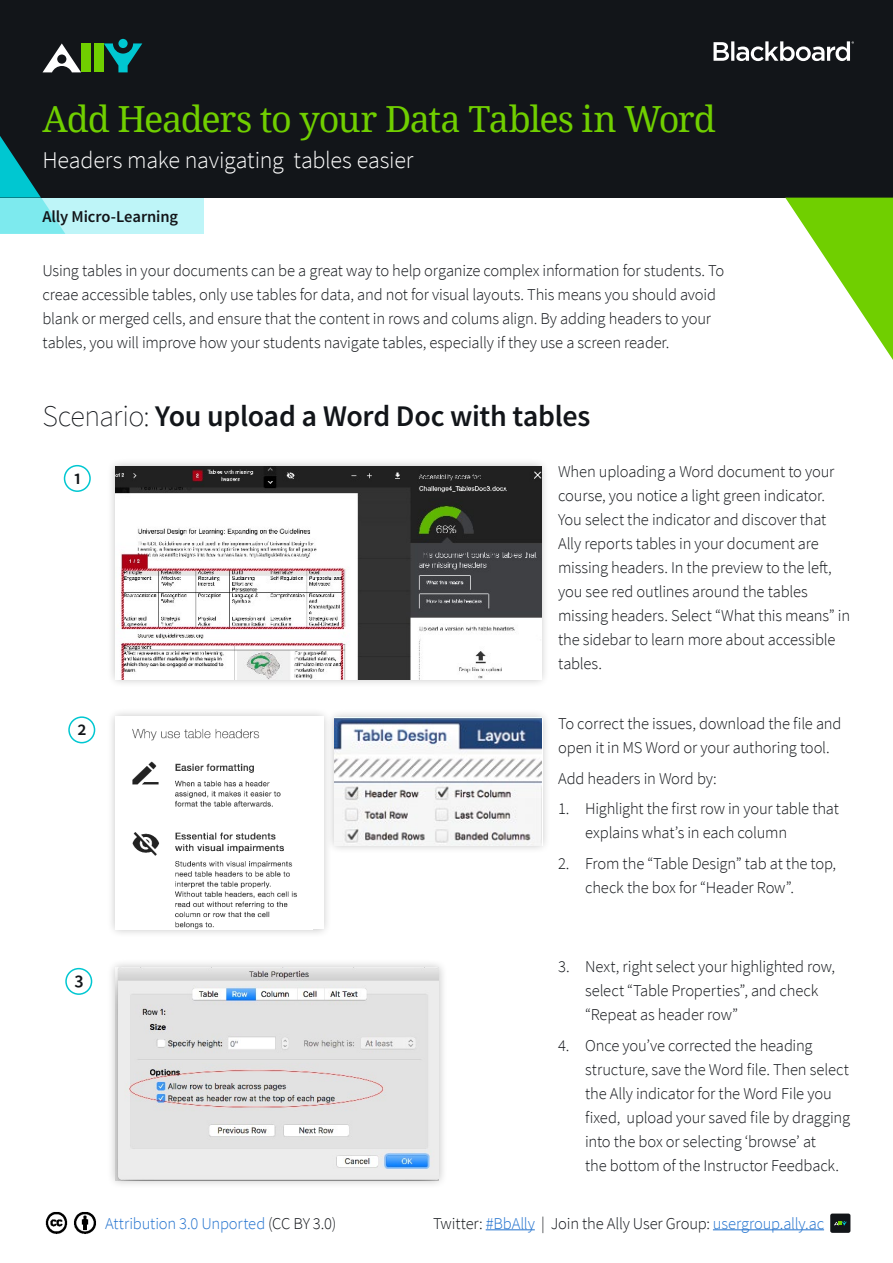
<style>
.page{position:relative;width:893px;height:1263px;background:#fff}
.page>*{position:absolute;margin:0;border:0;box-sizing:border-box;transform-origin:0 0}
.h1_-_Green{font:36px "Noto Serif";letter-spacing:-.035em;color:#70cf00}
.t1{font:600 30px "Source Sans Pro";letter-spacing:-.015em;color:#121519}
.SubHeading{font:300 24px "Source Sans Pro";letter-spacing:-.01em;color:#fff}
.t2{font:600 18px "Source Sans Pro";color:#121519}
.Paragraph{font:300 16.5px/24px "Source Sans Pro";letter-spacing:-.01em;color:#121519}
.Paragraph-2{font:300 16.5px "Source Sans Pro";letter-spacing:-.01em;color:#2272ce}
.t3{font:600 16.5px "Source Sans Pro";letter-spacing:-.01em;color:#121519}
.s1{font-weight:200}
.s2{color:#121519}
.s3{color:#2272ce}
</style>
<div class="page">
<div style="left:0;top:198px;width:204px;height:36px;background:#bef5f8"></div>
<div style="left:0;top:0;width:893px;height:198px;background:#121519"></div>
<svg style="left:785px;top:198px;width:108px;height:162px"></svg>
<svg style="left:713px;top:41px;width:141px;height:20px"></svg>
<svg style="left:104px;top:39px;width:38px;height:33px"></svg>
<svg style="left:0;top:43px;width:81px;height:191px"></svg>
<div style="left:81px;top:43px;width:9px;height:29px;background:#70cf00"></div>
<div style="left:95px;top:43px;width:9px;height:29px;background:#70cf00"></div>
<div style="left:830px;top:1213px;width:20px;height:20px;background:#121519;border-radius:2px"></div>
<svg style="left:834px;top:1221px;width:13px;height:4px"></svg>
<img style="left:45px;top:1212px;width:23px;height:22px">
<img style="left:74px;top:1212px;width:22px;height:22px">
<div style="left:64px;top:465px;width:27px;height:27px;border:2px solid #00c7d1;border-radius:50%"></div>
<div style="left:107px;top:457px;width:443px;height:231px;background:#000;opacity:.25"></div>
<img style="left:116px;top:466px;width:425px;height:213px">
<div style="left:68px;top:716px;width:27px;height:27px;border:2px solid #00c7d1;border-radius:50%"></div>
<div style="left:107px;top:707px;width:225px;height:231px;background:#000;opacity:.25"></div>
<div style="left:116px;top:716px;width:207px;height:213px;background:#fff"></div>
<img style="left:132px;top:729px;width:165px;height:200px">
<div style="left:326px;top:708px;width:225px;height:146px;background:#000;opacity:.25"></div>
<img style="left:335px;top:718px;width:206px;height:127px">
<div style="left:65px;top:968px;width:27px;height:27px;border:2px solid #00c7d1;border-radius:50%"></div>
<div style="left:107px;top:958px;width:341px;height:232px;background:#000;opacity:.25"></div>
<img style="left:116px;top:968px;width:322px;height:212px">
<hr style="left:486px;top:1229px;width:49px;height:1px;background:#2272ce">
<hr style="left:713px;top:1229px;width:111px;height:1px;background:#2272ce">
<h1 class="h1_-_Green" style="left:43px;top:94px;width:675px">Add Headers to your Data Tables in Word</h1>
<p class="SubHeading" style="left:43px;top:145px;width:372px">Headers make navigating tables easier</p>
<p class="t3" style="left:43px;top:206px;width:137px">Ally Micro-Learning</p>
<p class="Paragraph" style="left:42px;top:259px;width:683px">Using tables in your documents can be a great way to help organize complex information for students. To creae accessible tables, only use tables for data, and not for visual layouts. This means you should avoid blank or merged cells, and ensure that the content in rows and colums align. By adding headers to your tables, you will improve how your students navigate tables, especially if they use a screen reader.</p>
<h2 class="t1" style="left:42px;top:398px;width:549px"><span class="s1">Scenario:</span> You upload a Word Doc with tables</h2>
<p class="t2" style="left:74px;top:466px;width:9px">1</p>
<p class="Paragraph" style="left:558px;top:460px;width:293px">When uploading a Word document to your course, you notice a light green indicator.<br>You select the indicator and discover that Ally reports tables in your document are missing headers. In the preview to the left, you see red outlines around the tables missing headers. Select “What this means” in the sidebar to learn more about accessible tables.</p>
<p class="t2" style="left:78px;top:718px;width:11px">2</p>
<p class="Paragraph" style="left:558px;top:711px;width:285px">To correct the issues, download the file and open it in MS Word or your authoring tool.</p>
<p class="Paragraph" style="left:558px;top:766px;width:160px">Add headers in Word by:</p>
<p class="Paragraph" style="left:585px;top:797px;width:255px;text-indent:-27px">1. Highlight the first row in your table that explains what’s in each column</p>
<p class="Paragraph" style="left:585px;top:851px;width:253px;text-indent:-27px">2. From the “Table Design” tab at the top, check the box for “Header Row”.</p>
<p class="t2" style="left:74px;top:969px;width:11px">3</p>
<p class="Paragraph" style="left:585px;top:954px;width:251px;text-indent:-27px">3. Next, right select your highlighted row, select “Table Properties”, and check “Repeat as header row”</p>
<p class="Paragraph" style="left:585px;top:1033px;width:267px;text-indent:-27px">4. Once you’ve corrected the heading structure, save the Word file. Then select the Ally indicator for the Word File you fixed, upload your saved file by dragging into the box or selecting ‘browse’ at<br>the bottom of the Instructor Feedback.</p>
<p class="Paragraph-2" style="left:105px;top:1213px;width:233px">Attribution 3.0 Unported <span class="s2">(CC BY 3.0)</span></p>
<p class="Paragraph" style="left:433px;top:1211px;width:392px">Twitter: <span class="s3">#BbAlly</span> | Join the Ally User Group: <span class="s3">usergroup.ally.ac</span></p>
</div>
